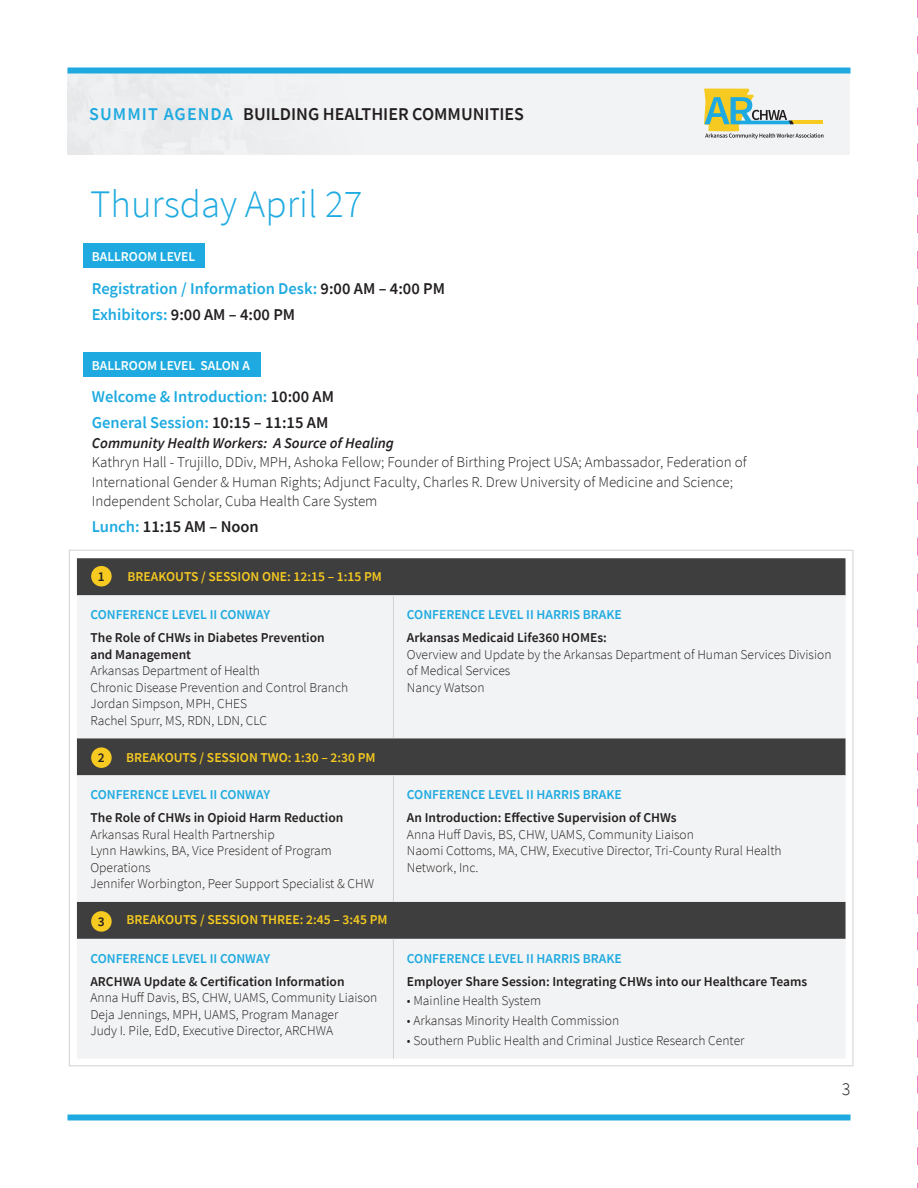
<style>
.page{position:relative;width:918px;height:1188px;background:#fff}
.page>*{position:absolute;margin:0;border:0;box-sizing:border-box;transform-origin:0 0}
.t1{font:300 39px "Source Sans Pro";color:#1eaae0}
.t2{font:600 18px "Source Sans Pro";color:#231f20}
.t3{font:300 18px "Source Sans Pro";color:#231f20}
.t4{font:600 16.5px "Source Sans Pro";color:#1eaae0}
.t5{font:600 16.5px "Source Sans Pro";color:#231f20}
.t6{font:300 15px/19.5px "Source Sans Pro";color:#231f20}
.t7{font:300 13.5px/16.5px "Source Sans Pro";color:#231f20}
.t8{font:600 13.5px "Source Sans Pro";color:#1eaae0}
.t9{font:600 13.5px "Source Sans Pro";color:#f6ca20}
.t10{font:600 13.5px "Source Sans Pro";color:#231f20}
.t11{font:600 13.5px "Source Sans Pro";color:#fff}
.s1{color:#1eaae0}
.s2{color:#231f20}
.s3{font-weight:600;font-style:italic}
.s4{font-weight:600}
</style>
<div class="page">
<div style="left:84px;top:243px;width:121px;height:25px;background:#1eaae0"></div>
<div style="left:84px;top:352px;width:177px;height:25px;background:#1eaae0"></div>
<div style="left:77px;top:558px;width:769px;height:37px;background:#3e3e3f"></div>
<svg style="left:77px;top:595px;width:769px;height:463px;fill:#f2f3f4"></svg>
<hr style="left:393px;top:595px;width:1px;height:143px;background:#d1d2d4">
<hr style="left:393px;top:775px;width:1px;height:127px;background:#d1d2d4">
<hr style="left:393px;top:939px;width:1px;height:119px;background:#d1d2d4">
<div style="left:91px;top:566px;width:21px;height:20px;background:#f6ca20;border-radius:50%"></div>
<div style="left:91px;top:747px;width:21px;height:21px;background:#f6ca20;border-radius:50%"></div>
<div style="left:91px;top:911px;width:21px;height:21px;background:#f6ca20;border-radius:50%"></div>
<svg style="left:917px;top:0;width:1px;height:1188px"></svg>
<div style="left:68px;top:69px;width:782px;height:86px;background:#f2f3f4"></div>
<svg style="left:704px;top:88px;width:119px;height:51px"></svg>
<div style="left:68px;top:1114px;width:782px;height:6px;background:#1eaae0"></div>
<div style="left:68px;top:68px;width:782px;height:6px;background:#1eaae0"></div>
<p class="t2" style="left:89px;top:102px;width:436px"><span class="s1">SUMMIT AGENDA</span> BUILDING HEALTHIER COMMUNITIES</p>
<p class="t1" style="left:90px;top:180px;width:274px">Thursday April 27</p>
<p class="t11" style="left:92px;top:248px;width:105px">BALLROOM LEVEL</p>
<p class="t4" style="left:92px;top:278px;width:355px">Registration / Information Desk: <span class="s2">9:00 AM – 4:00 PM</span></p>
<p class="t5" style="left:92px;top:304px;width:205px"><span class="s1">Exhibitors:</span> 9:00 AM – 4:00 PM</p>
<p class="t11" style="left:92px;top:356px;width:160px">BALLROOM LEVEL SALON A</p>
<p class="t4" style="left:92px;top:386px;width:244px">Welcome &amp; Introduction: <span class="s2">10:00 AM</span></p>
<p class="t4" style="left:92px;top:412px;width:238px">General Session: <span class="s2">10:15 – 11:15 AM</span></p>
<p class="t6" style="left:92px;top:433px;width:656px"><span class="s3">Community Health Workers: A Source of Healing<br></span>Kathryn Hall - Trujillo, DDiv, MPH, Ashoka Fellow; Founder of Birthing Project USA; Ambassador, Federation of International Gender &amp; Human Rights; Adjunct Faculty, Charles R. Drew University of Medicine and Science; Independent Scholar, Cuba Health Care System</p>
<p class="t5" style="left:92px;top:516px;width:169px"><span class="s1">Lunch:</span> 11:15 AM – Noon</p>
<p class="t10" style="left:98px;top:567px;width:8px">1</p>
<p class="t9" style="left:128px;top:568px;width:256px">BREAKOUTS / SESSION ONE: 12:15 – 1:15 PM</p>
<p class="t8" style="left:90px;top:606px;width:181px">CONFERENCE LEVEL II CONWAY</p>
<p class="t7" style="left:90px;top:630px;width:259px"><span class="s4">The Role of CHWs in Diabetes Prevention and Management<br></span>Arkansas Department of Health<br>Chronic Disease Prevention and Control Branch<br>Jordan Simpson, MPH, CHES<br>Rachel Spurr, MS, RDN, LDN, CLC</p>
<p class="t10" style="left:98px;top:749px;width:8px">2</p>
<p class="t9" style="left:126px;top:748px;width:251px">BREAKOUTS / SESSION TWO: 1:30 – 2:30 PM</p>
<p class="t8" style="left:90px;top:786px;width:181px">CONFERENCE LEVEL II CONWAY</p>
<p class="t7" style="left:90px;top:810px;width:285px"><span class="s4">The Role of CHWs in Opioid Harm Reduction </span>Arkansas Rural Health Partnership<br>Lynn Hawkins, BA, Vice President of Program Operations<br>Jennifer Worbington, Peer Support Specialist &amp; CHW</p>
<p class="t10" style="left:98px;top:912px;width:8px">3</p>
<p class="t9" style="left:126px;top:911px;width:263px">BREAKOUTS / SESSION THREE: 2:45 – 3:45 PM</p>
<p class="t8" style="left:90px;top:949px;width:181px">CONFERENCE LEVEL II CONWAY</p>
<p class="t7" style="left:90px;top:973px;width:289px"><span class="s4">ARCHWA Update &amp; Certification Information<br></span>Anna Huff Davis, BS, CHW, UAMS, Community Liaison Deja Jennings, MPH, UAMS, Program Manager<br>Judy I. Pile, EdD, Executive Director, ARCHWA</p>
<p class="t8" style="left:407px;top:606px;width:216px">CONFERENCE LEVEL II HARRIS BRAKE</p>
<p class="t7" style="left:407px;top:630px;width:426px"><span class="s4">Arkansas Medicaid Life360 HOMEs:<br></span>Overview and Update by the Arkansas Department of Human Services Division of Medical Services<br>Nancy Watson</p>
<p class="t8" style="left:407px;top:786px;width:216px">CONFERENCE LEVEL II HARRIS BRAKE</p>
<p class="t7" style="left:407px;top:810px;width:376px"><span class="s4">An Introduction: Effective Supervision of CHWs<br></span>Anna Huff Davis, BS, CHW, UAMS, Community Liaison<br>Naomi Cottoms, MA, CHW, Executive Director, Tri-County Rural Health Network, Inc.</p>
<p class="t8" style="left:407px;top:949px;width:216px">CONFERENCE LEVEL II HARRIS BRAKE</p>
<p class="t10" style="left:407px;top:972px;width:402px">Employer Share Session: Integrating CHWs into our Healthcare Teams</p>
<p class="t7" style="left:407px;top:993px;width:136px">• Mainline Health System</p>
<p class="t7" style="left:407px;top:1013px;width:214px">• Arkansas Minority Health Commission</p>
<p class="t7" style="left:407px;top:1032px;width:339px">• Southern Public Health and Criminal Justice Research Center</p>
<p class="t3" style="left:842px;top:1078px;width:10px">3</p>
</div>
